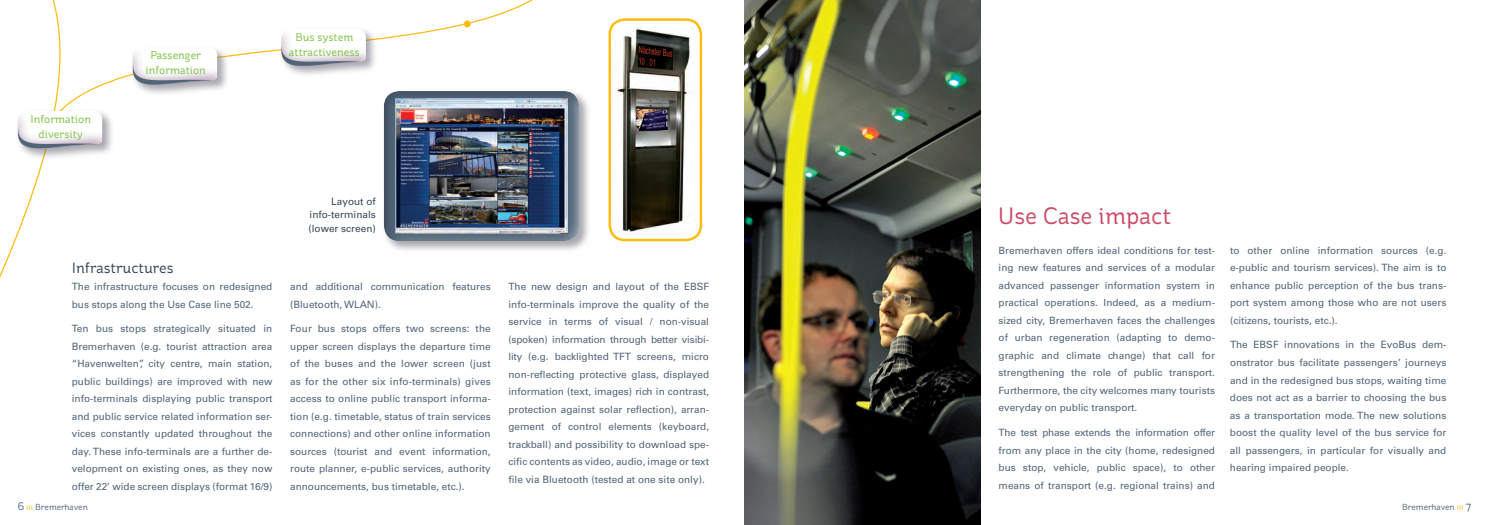
<style>
.page{position:relative;width:1489px;height:525px;background:#fff}
.page>*{position:absolute;margin:0;border:0;box-sizing:border-box;transform-origin:0 0}
.t1{font:23.75px "St Ryde";color:#cc4a67}
.t2{font:15px "St Ryde";color:#364756}
.t3{font:11.25px/15px "St Ryde";color:#7bc142;text-align:center}
.t4{font:10px/17.5px "Univers LT Std";color:#516578;text-align:justify}
.t5{font:10px/13.8px "Univers LT Std";color:#364756;text-align:justify}
.t6{font:8.75px "St Ryde";color:#516578}
.s1{font-size:11.25px}
.s2{color:#fdbc12}
</style>
<div class="page">
<img style="left:615px;top:29px;width:76px;height:203px">
<div style="left:608px;top:18px;width:94px;height:223px;border:2px solid #fdbc12;border-radius:15px"></div>
<img style="left:744px;top:0;width:236px;height:524px">
<svg style="left:103px;top:0;width:430px;height:85px"></svg>
<div style="left:16px;top:109px;width:98px;height:51px;background:#545160;opacity:.5"></div>
<svg style="left:0;top:0;width:103px;height:278px"></svg>
<div style="left:131px;top:45px;width:98px;height:51px;background:#545160;opacity:.5"></div>
<div style="left:130px;top:46px;width:88px;height:39px;background:#fdfdfd"></div>
<svg style="left:129px;top:47px;width:89px;height:49px"></svg>
<div style="left:464px;top:20px;width:6px;height:7px;background:#fdbc12;border-radius:50%"></div>
<div style="left:382px;top:89px;width:209px;height:164px;background:#545160;opacity:.5"></div>
<div style="left:383px;top:90px;width:197px;height:152px;background:#53224d;opacity:.75"></div>
<div style="left:279px;top:27px;width:99px;height:51px;background:#545160;opacity:.5"></div>
<div style="left:279px;top:27px;width:87px;height:39px;background:#fafafa"></div>
<svg style="left:277px;top:29px;width:89px;height:49px"></svg>
<p class="t3" style="left:31px;top:112px;width:62px">Information diversity</p>
<p class="t3" style="left:145px;top:48px;width:62px">Passenger information</p>
<p class="t3" style="left:289px;top:29px;width:72px">Bus system attractiveness</p>
<h2 class="t2" style="left:72px;top:258px;width:103px">Infrastructures</h2>
<p class="t4" style="left:72px;top:278px;width:202px">The infrastructure focuses on redesigned bus stops along the Use Case line 502.</p>
<p class="t4" style="left:72px;top:320px;width:202px">Ten bus stops strategically situated in Bremerhaven (e.g. tourist attraction area “Havenwelten”, city centre, main station, public buildings) are improved with new info-terminals displaying public transport and public service related information ser&shy;vices constantly updated throughout the day. These info-terminals are a further de&shy;velopment on existing ones, as they now offer 22’ wide screen displays (format 16/9)</p>
<p class="t5" style="left:308px;top:194px;width:69px;text-indent:23px">Layout of info-terminals (lower screen)</p>
<h1 class="t1" style="left:997px;top:201px;width:175px">Use Case impact</h1>
<p class="t4" style="left:290px;top:278px;width:202px">and additional communication features (Bluetooth, WLAN).</p>
<p class="t4" style="left:290px;top:320px;width:202px">Four bus stops offers two screens: the upper screen displays the departure time of the buses and the lower screen (just as for the other six info-terminals) gives access to online public transport informa&shy;tion (e.g. timetable, status of train services connections) and other online information sources (tourist and event information, route planner, e-public services, authority announcements, bus timetable, etc.).</p>
<p class="t4" style="left:508px;top:278px;width:202px">The new design and layout of the EBSF info-terminals improve the quality of the service in terms of visual / non-visual (spoken) information through better visibi&shy;lity (e.g. backlighted TFT screens, micro non-reflecting protective glass, displayed information (text, images) rich in contrast, protection against solar reflection), arran&shy;gement of control elements (keyboard, trackball) and possibility to download spe&shy;cific contents as video, audio, image or text file via Bluetooth (tested at one site only).</p>
<p class="t4" style="left:998px;top:241px;width:218px">Bremerhaven offers ideal conditions for test&shy;ing new features and services of a modular advanced passenger information system in practical operations. Indeed, as a medium&shy;sized city, Bremerhaven faces the challenges of urban regeneration (adapting to demo&shy;graphic and climate change) that call for strengthening the role of public transport.<br>Furthermore, the city welcomes many tourists everyday on public transport.</p>
<p class="t4" style="left:998px;top:423px;width:218px">The test phase extends the information offer from any place in the city (home, redesigned bus stop, vehicle, public space), to other means of transport (e.g. regional trains) and</p>
<p class="t4" style="left:1229px;top:241px;width:218px">to other online information sources (e.g. e-public and tourism services). The aim is to enhance public perception of the bus trans&shy;port system among those who are not users (citizens, tourists, etc.).</p>
<p class="t4" style="left:1229px;top:336px;width:218px">The EBSF innovations in the EvoBus dem&shy;onstrator bus facilitate passengers’ journeys and in the redesigned bus stops, waiting time does not act as a barrier to choosing the bus as a transportation mode. The new solutions boost the quality level of the bus service for all passengers, in particular for visually and hearing impaired people.</p>
<p class="t6" style="left:18px;top:501px;width:72px"><span class="s1">6</span> <span class="s2">ııı</span> Bremerhaven</p>
<p class="t6" style="left:1401px;top:501px;width:71px">Bremerhaven <span class="s2">ııı</span> <span class="s1">7</span></p>
</div>
